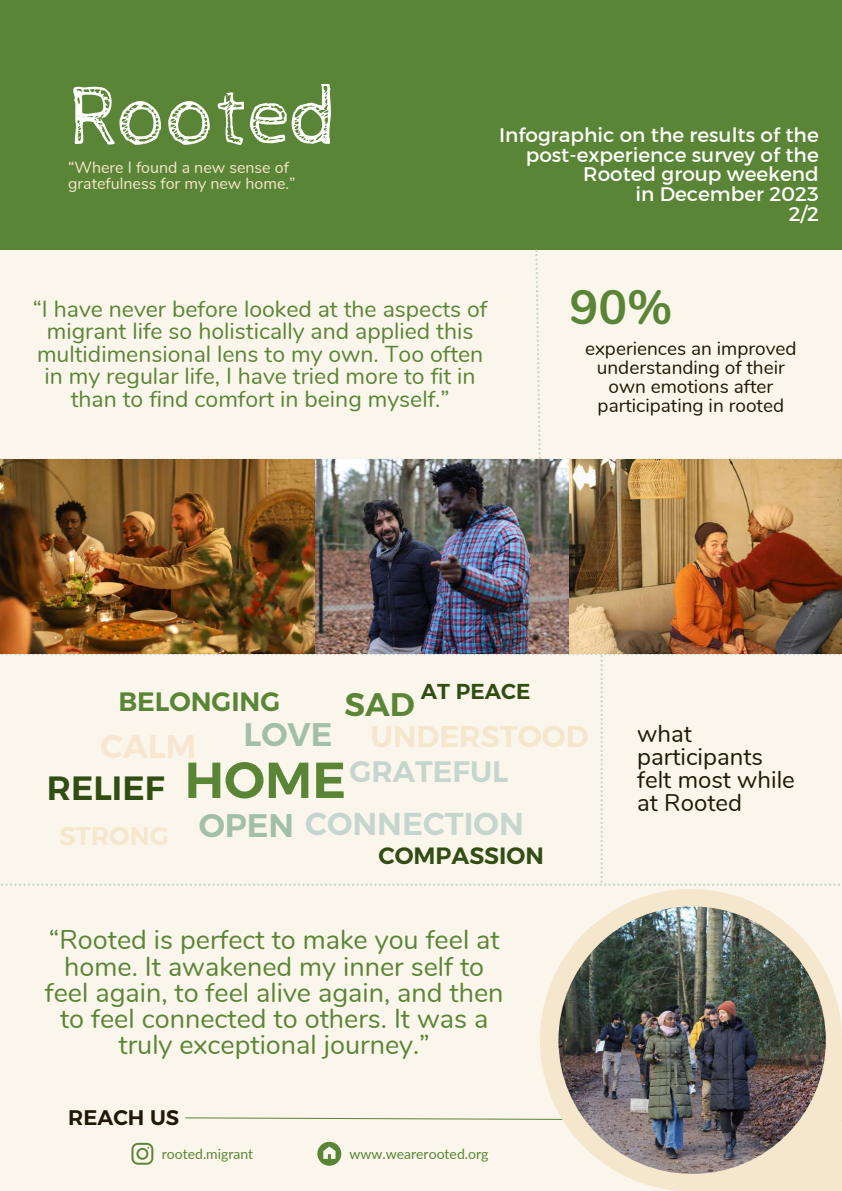
<style>
.page{position:relative;width:842px;height:1191px;background:#fff}
.page>*{position:absolute;margin:0;border:0;box-sizing:border-box;transform-origin:0 0}
.t1{font:85px "Cabin Sketch";color:#fff}
.t2{font:700 50.5px "Kief Montaser Semi";color:#5b8536}
.t3{font:700 48px "Nunito";color:#5b8536}
.t4{font:700 33.4px "Kief Montaser Semi";color:#314d13}
.t5{font:700 32.5px "Kief Montaser Semi";color:#a2bfa8}
.t6{font:700 32.5px "Kief Montaser Semi";color:#f8e6d1}
.t7{font:700 32.5px "Kief Montaser Semi";color:#5b8536}
.t8{font:700 31.5px "Kief Montaser Semi";color:#c6d6ce}
.t9{font:700 29.8px "Kief Montaser Semi";color:#f4e7cd}
.t10{font:700 29.5px "Kief Montaser Semi";color:#c6d6ce}
.t11{font:27px/26.2px "Nunito";color:#5b8536;text-align:center}
.t12{font:700 26.5px "Kief Montaser Semi";color:#5b8536}
.t13{font:700 25.5px "Kief Montaser Semi";color:#f4e7cd}
.t14{font:24px/23.2px "Nunito";color:#211907}
.t15{font:700 23.5px "Kief Montaser Semi";color:#314d13}
.t16{font:23px/22.5px "Nunito";color:#5b8536;text-align:center}
.t17{font:700 21.5px "Kief Montaser Semi";color:#314d13}
.t18{font:700 21px "Kief Montaser Semi";color:#211907}
.t19{font:20px/19.5px "Kief Montaser Regular";color:#fff;text-align:right}
.t20{font:19px/18.8px "Nunito";color:#211907;text-align:center}
.t21{font:16px/15.8px "Nunito";color:#f4e7cd}
.t22{font:14px "Lato";color:#5b8536}
</style>
<div class="page">
<div style="left:0;top:0;width:842px;height:1190px;background:#fbf6ec"></div>
<div style="left:0;top:0;width:842px;height:249px;background:#5b8536"></div>
<svg style="left:317px;top:1141px;width:24px;height:24px"></svg>
<svg style="left:185px;top:1117px;width:355px;height:3px"></svg>
<svg style="left:0;top:249px;width:842px;height:210px"></svg>
<svg style="left:0;top:653px;width:842px;height:232px"></svg>
<svg style="left:132px;top:1142px;width:21px;height:22px"></svg>
<svg style="left:540px;top:889px;width:302px;height:301px;fill:#f4e7cd"></svg>
<img style="left:558px;top:906px;width:268px;height:267px;border-radius:50%">
<img style="left:314px;top:459px;width:256px;height:194px">
<img style="left:570px;top:459px;width:272px;height:194px">
<img style="left:0;top:459px;width:314px;height:194px">
<h1 class="t1" style="left:68px;top:69px;width:271px">Rooted</h1>
<p class="t21" style="left:68px;top:160px;width:229px">“Where I found a new sense of gratefulness for my new home.”</p>
<p class="t19" style="left:499px;top:125px;width:321px">Infographic on the results of the post-experience survey of the<br>Rooted group weekend<br>in December 2023<br>2/2</p>
<p class="t16" style="left:33px;top:297px;width:456px">“I have never before looked at the aspects of migrant life so holistically and applied this multidimensional lens to my own. Too often in my regular life, I have tried more to fit in than to find comfort in being myself.”</p>
<h3 class="t3" style="left:570px;top:276px;width:104px">90%</h3>
<p class="t20" style="left:585px;top:339px;width:213px">experiences an improved understanding of their own emotions after participating in rooted</p>
<p class="t17" style="left:421px;top:678px;width:111px">AT PEACE</p>
<p class="t12" style="left:118px;top:685px;width:163px">BELONGING</p>
<h3 class="t7" style="left:344px;top:684px;width:72px">SAD</h3>
<p class="t9" style="left:371px;top:718px;width:219px">UNDERSTOOD</p>
<h3 class="t5" style="left:244px;top:715px;width:90px">LOVE</h3>
<h3 class="t6" style="left:101px;top:726px;width:97px">CALM</h3>
<h3 class="t4" style="left:47px;top:768px;width:119px">RELIEF</h3>
<p class="t13" style="left:59px;top:820px;width:111px">STRONG</p>
<p class="t10" style="left:350px;top:753px;width:160px">GRATEFUL</p>
<h2 class="t2" style="left:184px;top:749px;width:163px">HOME</h2>
<h3 class="t5" style="left:199px;top:805px;width:97px">OPEN</h3>
<h3 class="t8" style="left:305px;top:804px;width:220px">CONNECTION</h3>
<p class="t15" style="left:378px;top:841px;width:167px">COMPASSION</p>
<p class="t11" style="left:45px;top:927px;width:460px">“Rooted is perfect to make you feel at home. It awakened my inner self to feel again, to feel alive again, and then to feel connected to others. It was a truly exceptional journey.”</p>
<p class="t18" style="left:68px;top:1104px;width:113px">REACH US</p>
<p class="t22" style="left:162px;top:1144px;width:93px">rooted.migrant</p>
<p class="t22" style="left:350px;top:1144px;width:140px">www.wearerooted.org</p>
<p class="t14" style="left:637px;top:722px;width:159px">what participants felt most while at Rooted</p>
</div>
